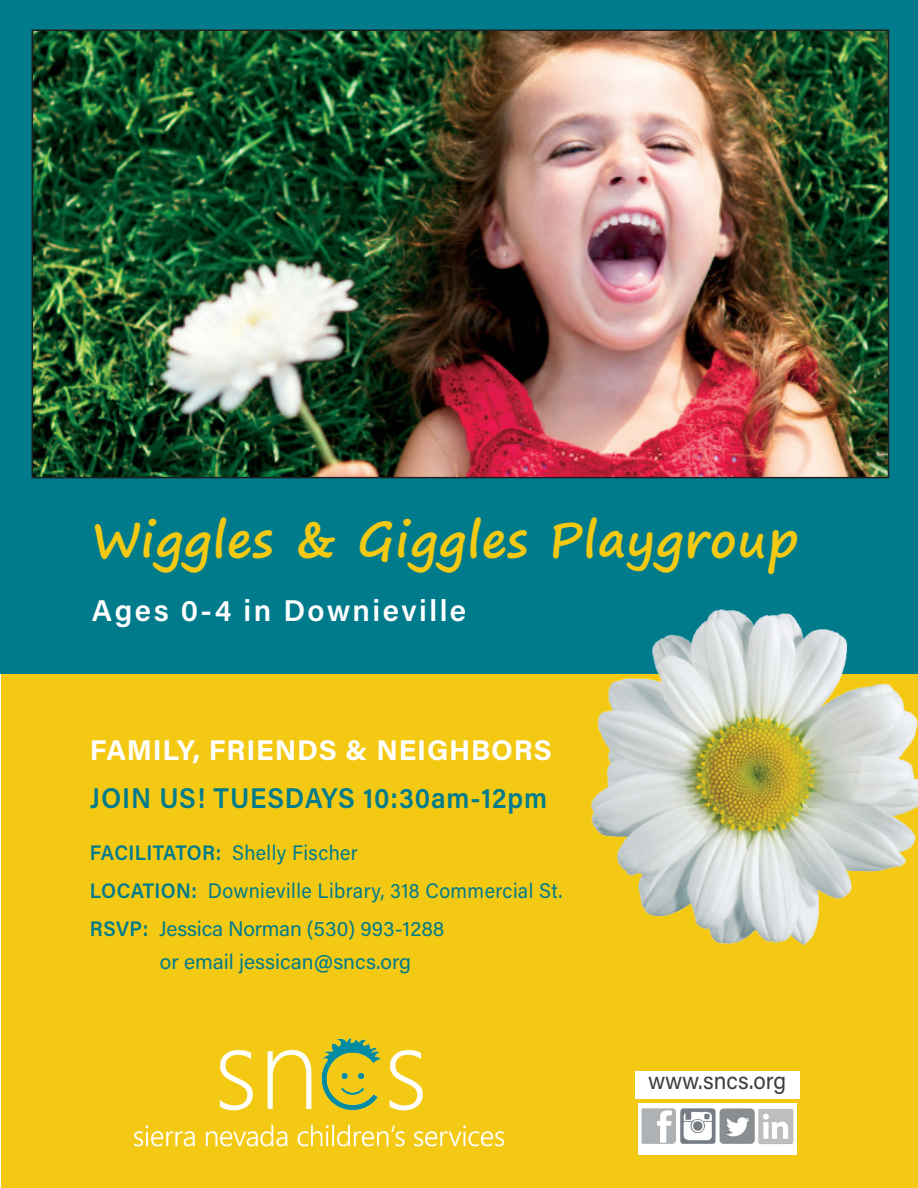
<style>
.page{position:relative;width:918px;height:1188px;background:#fff}
.page>*{position:absolute;margin:0;border:0;box-sizing:border-box;transform-origin:0 0}
.t1{font:700 48px "Segoe Print";letter-spacing:.02em;color:#f4c913}
.t2{font:600 30px "Acumin Pro";letter-spacing:.08em;color:#fff}
.t3{font:600 28.5px "Acumin Pro";letter-spacing:.03em;color:#007b8c;scale:.94 1}
.t4{font:700 28.5px "Acumin Pro";letter-spacing:.03em;color:#fff}
.t5{font:24px "Acumin Pro";letter-spacing:-.005em;color:#3e3e3f;scale:.94 1}
.t6{font:21px/37.7px "Acumin Pro";letter-spacing:.01em;color:#007b8c;scale:.94 1}
.t7{font:21px "Acumin Pro";letter-spacing:.01em;color:#007b8c}
.s1{font-weight:600}
</style>
<div class="page">
<div style="left:2px;top:654px;width:916px;height:534px;background:#f4c913"></div>
<div style="left:0;top:0;width:918px;height:674px;background:#007b8c"></div>
<img style="left:34px;top:32px;width:853px;height:444px">
<img style="left:134px;top:1038px;width:371px;height:109px">
<img style="left:592px;top:609px;width:326px;height:335px">
<img style="left:638px;top:1104px;width:158px;height:50px">
<div style="left:635px;top:1071px;width:164px;height:28px;background:#fff"></div>
<h1 class="t1" style="left:92px;top:496px;width:708px">Wiggles &amp; Giggles Playgroup</h1>
<h2 class="t2" style="left:92px;top:590px;width:376px">Ages 0-4 in Downieville</h2>
<h3 class="t4" style="left:90px;top:730px;width:464px">FAMILY, FRIENDS &amp; NEIGHBORS</h3>
<h3 class="t3" style="left:90px;top:778px;width:488px">JOIN US! TUESDAYS 10:30am-12pm</h3>
<p class="t6" style="left:90px;top:833px;width:504px"><span class="s1">FACILITATOR:</span> Shelly Fischer<br><span class="s1">LOCATION:</span> Downieville Library, 318 Commercial St.<br><span class="s1">RSVP:</span> Jessica Norman (530) 993-1288</p>
<p class="t7" style="left:160px;top:947px;width:253px">or email jessican@sncs.org</p>
<p class="t5" style="left:648px;top:1064px;width:148px">www.sncs.org</p>
</div>
